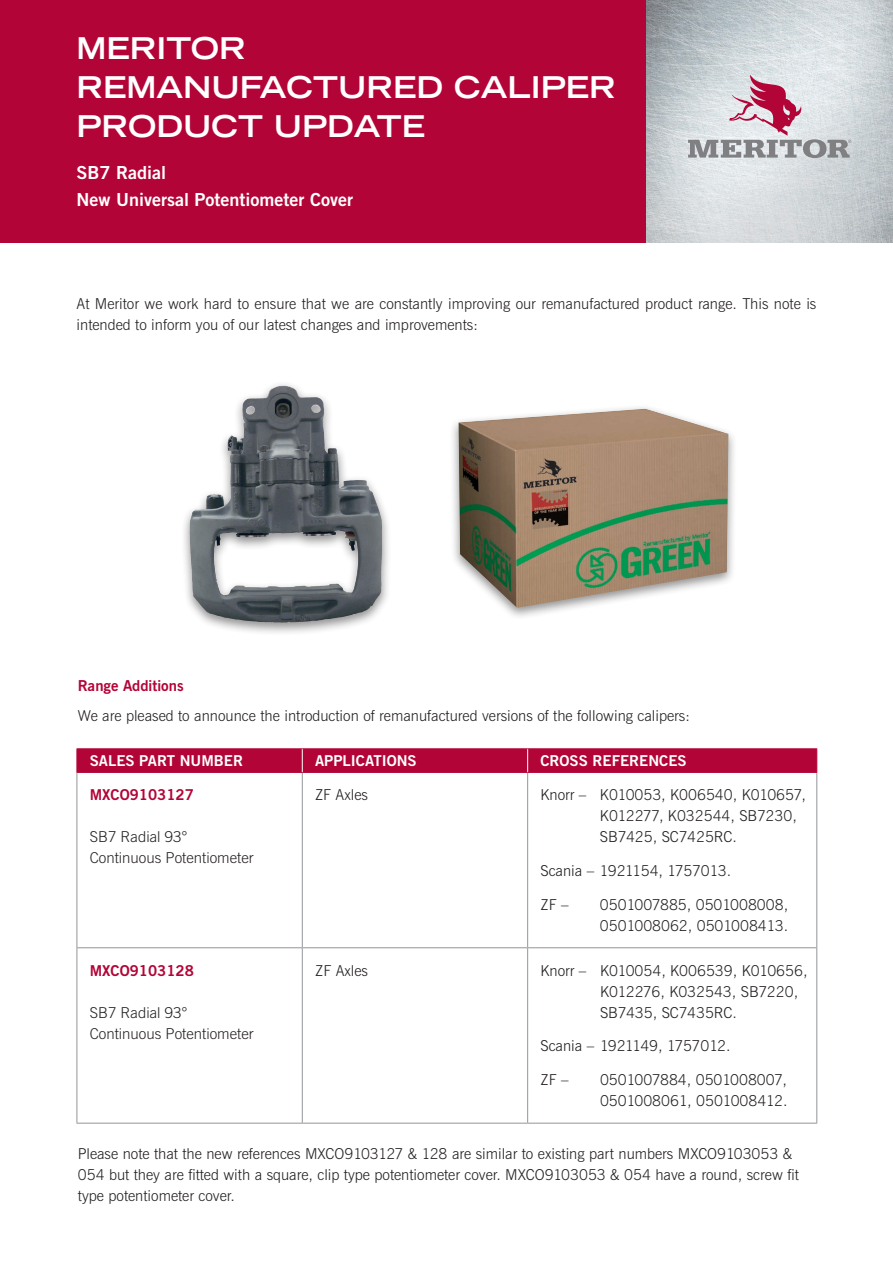
<style>
.page{position:relative;width:893px;height:1263px;background:#fff}
.page>*{position:absolute;margin:0;border:0;box-sizing:border-box;transform-origin:0 0}
.t1{font:700 expanded 30px/39px "Trade Gothic LT Std";color:#fff}
.t2{font:18px/27px "Trade Gothic LT Pro Bd 2";color:#fff}
.t3{font:300 15px/21px "News Gothic L";color:#231f20}
.t4{font:300 15px/21px "Trade Gothic LT Pro";color:#231f20}
.t5{font:15px "Trade Gothic LT Pro Bd 2";color:#fff}
.t6{font:15px "Trade Gothic LT Pro Bd 2";color:#b30437}
.t7{font:700 15px "News Gothic";color:#b30437}
</style>
<div class="page">
<div style="left:0;top:0;width:646px;height:242px;background:#b30437"></div>
<img style="left:646px;top:0;width:247px;height:242px">
<svg style="left:688px;top:75px;width:163px;height:83px"></svg>
<hr style="left:77px;top:773px;width:1px;height:174px;background:#939598">
<hr style="left:302px;top:773px;width:1px;height:174px;background:#939598">
<hr style="left:77px;top:948px;width:1px;height:175px;background:#939598">
<hr style="left:302px;top:948px;width:1px;height:175px;background:#939598">
<hr style="left:527px;top:773px;width:1px;height:174px;background:#939598">
<hr style="left:816px;top:773px;width:1px;height:174px;background:#939598">
<hr style="left:527px;top:948px;width:1px;height:175px;background:#939598">
<hr style="left:816px;top:948px;width:1px;height:175px;background:#939598">
<hr style="left:77px;top:1123px;width:225px;height:1px;background:#939598">
<hr style="left:302px;top:1123px;width:226px;height:1px;background:#939598">
<hr style="left:528px;top:1123px;width:289px;height:1px;background:#939598">
<hr style="left:77px;top:748px;width:225px;height:1px;background:#b30437">
<hr style="left:302px;top:748px;width:226px;height:1px;background:#b30437">
<hr style="left:528px;top:748px;width:289px;height:1px;background:#b30437">
<hr style="left:77px;top:772px;width:225px;height:1px;background:#b30437">
<hr style="left:302px;top:772px;width:226px;height:1px;background:#b30437">
<hr style="left:528px;top:772px;width:289px;height:1px;background:#b30437">
<div style="left:77px;top:749px;width:740px;height:23px;background:#b30437"></div>
<hr style="left:77px;top:947px;width:225px;height:1px;background:#939598">
<hr style="left:302px;top:947px;width:226px;height:1px;background:#939598">
<hr style="left:528px;top:947px;width:289px;height:1px;background:#939598">
<div style="left:180px;top:380px;width:211px;height:256px;background:#231f20;opacity:.5"></div>
<img style="left:202px;top:385px;width:82px;height:124px">
<div style="left:449px;top:404px;width:289px;height:215px;background:#231f20;opacity:.5"></div>
<img style="left:459px;top:409px;width:269px;height:199px">
<h1 class="t1" style="left:77px;top:28px;width:541px">MERITOR<br>REMANUFACTURED CALIPER<br>PRODUCT UPDATE</h1>
<p class="t2" style="left:77px;top:158px;width:278px">SB7 Radial<br>New Universal Potentiometer Cover</p>
<p class="t3" style="left:77px;top:293px;width:741px">At Meritor we work hard to ensure that we are constantly improving our remanufactured product range. This note is intended to inform you of our latest changes and improvements:</p>
<p class="t7" style="left:78px;top:676px;width:107px">Range Additions</p>
<p class="t3" style="left:78px;top:705px;width:613px">We are pleased to announce the introduction of remanufactured versions of the following calipers:</p>
<p class="t5" style="left:90px;top:751px;width:155px">SALES PART NUMBER</p>
<p class="t5" style="left:315px;top:751px;width:103px">APPLICATIONS</p>
<p class="t5" style="left:540px;top:751px;width:148px">CROSS REFERENCES</p>
<p class="t6" style="left:90px;top:785px;width:106px">MXCO9103127</p>
<p class="t4" style="left:90px;top:826px;width:166px">SB7 Radial 93°<br>Continuous Potentiometer</p>
<p class="t3" style="left:315px;top:784px;width:54px">ZF Axles</p>
<p class="t3" style="left:600px;top:784px;width:208px;text-indent:-60px">Knorr – K010053, K006540, K010657,<br>K012277, K032544, SB7230,<br>SB7425, SC7425RC.</p>
<p class="t3" style="left:540px;top:860px;width:192px">Scania – 1921154, 1757013.</p>
<p class="t3" style="left:540px;top:894px;width:30px">ZF –</p>
<p class="t3" style="left:600px;top:894px;width:190px">0501007885, 0501008008,<br>0501008062, 0501008413.</p>
<p class="t6" style="left:90px;top:961px;width:106px">MXCO9103128</p>
<p class="t4" style="left:90px;top:1001px;width:166px">SB7 Radial 93°<br>Continuous Potentiometer</p>
<p class="t3" style="left:315px;top:960px;width:54px">ZF Axles</p>
<p class="t3" style="left:600px;top:960px;width:209px;text-indent:-60px">Knorr – K010054, K006539, K010656,<br>K012276, K032543, SB7220,<br>SB7435, SC7435RC.</p>
<p class="t3" style="left:540px;top:1036px;width:192px">Scania – 1921149, 1757012.</p>
<p class="t3" style="left:540px;top:1069px;width:30px">ZF –</p>
<p class="t3" style="left:600px;top:1069px;width:189px">0501007884, 0501008007,<br>0501008061, 0501008412.</p>
<p class="t3" style="left:78px;top:1143px;width:722px">Please note that the new references MXCO9103127 &amp; 128 are similar to existing part numbers MXCO9103053 &amp;<br>054 but they are fitted with a square, clip type potentiometer cover. MXCO9103053 &amp; 054 have a round, screw fit type potentiometer cover.</p>
</div>
